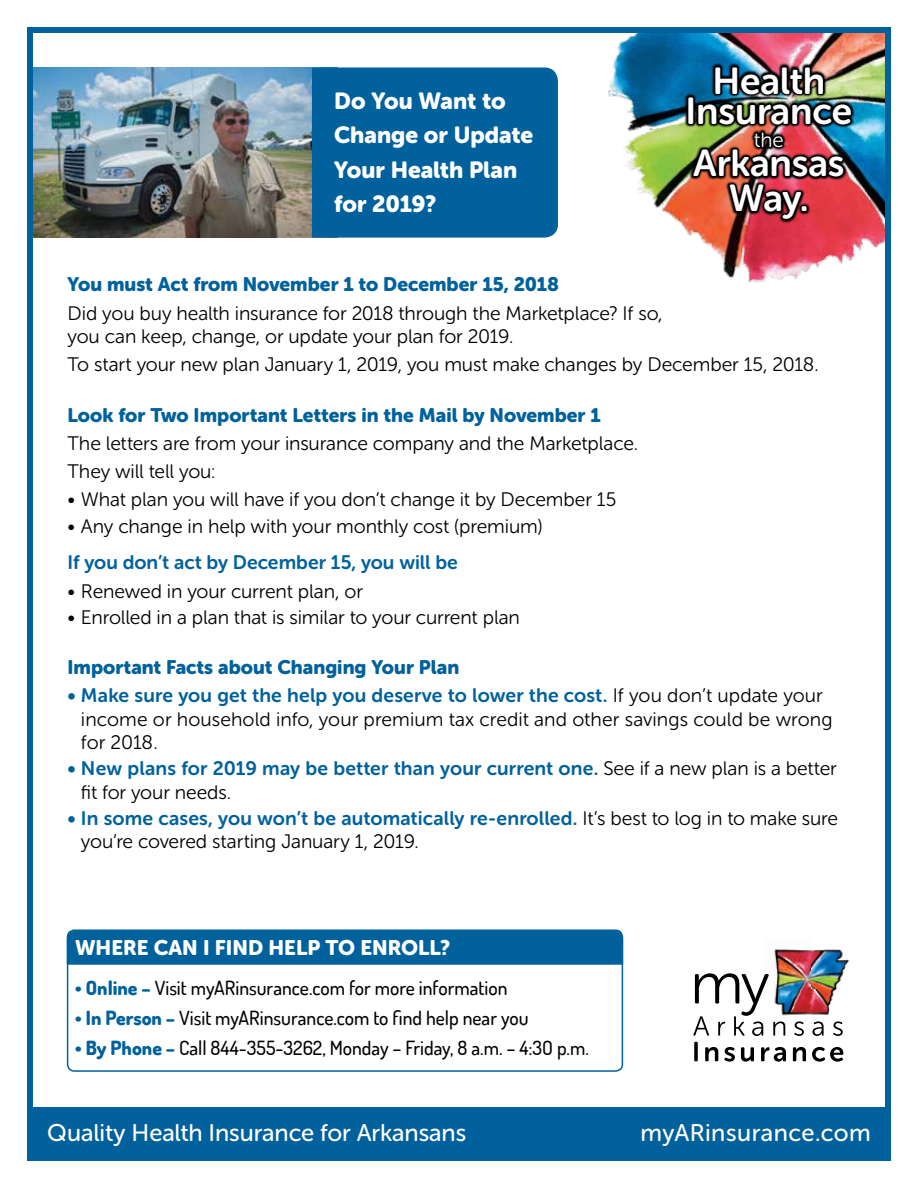
<style>
.page{position:relative;width:918px;height:1188px;background:#fff}
.page>*{position:absolute;margin:0;border:0;box-sizing:border-box;transform-origin:0 0}
.t1{font:37.35px/30.2px "Museo Sans Rounded 700";letter-spacing:-.005em;color:#fff;text-align:center}
.t2{font:24px "Museo Sans Rounded 500";color:#fff}
.t3{font:24px "Museo Sans Rounded 500";letter-spacing:.02em;color:#fff}
.t4{font:23.25px/34.5px "Museo Sans Rounded 900";color:#fff}
.t5{font:21px "Museo Sans Rounded 900";letter-spacing:.005em;color:#fff}
.t6{font:20.7px "Museo Sans Rounded 300";color:#fff}
.t7{font:19.5px/23.4px "Museo Sans Rounded 300";letter-spacing:-.005em;color:#000}
.t8{font:19.5px "Museo Sans Rounded 700";letter-spacing:.005em;color:#01619c}
.t9{font:500 19.5px "Dosis";color:#000}
.t10{font:19.5px "Museo Sans Rounded 900";color:#01619c}
.s1{font-family:"Museo Sans Rounded 300";color:#000}
.s2{font-weight:800;color:#01619c}
</style>
<div class="page">
<img style="left:34px;top:68px;width:278px;height:170px">
<div style="left:66px;top:930px;width:558px;height:35px;background:#01619c"></div>
<div style="left:67px;top:929px;width:556px;height:143px;border:2px solid #01619c;border-radius:7px"></div>
<img style="left:766px;top:939px;width:84px;height:77px">
<svg style="left:694px;top:1042px;width:4px;height:19px"></svg>
<svg style="left:705px;top:1047px;width:13px;height:14px"></svg>
<svg style="left:724px;top:1047px;width:11px;height:15px"></svg>
<svg style="left:741px;top:1047px;width:13px;height:15px"></svg>
<svg style="left:761px;top:1047px;width:25px;height:15px"></svg>
<svg style="left:793px;top:1047px;width:13px;height:14px"></svg>
<svg style="left:812px;top:1047px;width:31px;height:15px"></svg>
<svg style="left:693px;top:973px;width:92px;height:63px"></svg>
<svg style="left:794px;top:1021px;width:10px;height:15px"></svg>
<svg style="left:813px;top:1021px;width:11px;height:15px"></svg>
<svg style="left:833px;top:1021px;width:10px;height:15px"></svg>
<div style="left:27px;top:1107px;width:864px;height:54px;background:#01619c"></div>
<div style="left:312px;top:68px;width:246px;height:170px;background:#01619c"></div>
<img style="left:608px;top:34px;width:276px;height:249px">
<div style="left:27px;top:27px;width:864px;height:1134px;border:6px solid #01619c"></div>
<svg style="left:684px;top:63px;width:171px;height:161px;background:#8f7060"></svg>
<div style="left:687px;top:96px;width:8px;height:29px;border:3px solid #000;border-radius:2px"></div>
<img style="left:690px;top:64px;width:164px;height:158px">
<div style="left:801px;top:205px;width:7px;height:8px;border:3px solid #000;border-radius:2px"></div>
<p class="t4" style="left:334px;top:83px;width:200px">Do You Want to<br>Change or Update<br>Your Health Plan for 2019?</p>
<h1 class="t1" style="left:686px;top:66px;width:168px">Health<br>Insurance</h1>
<p class="t6" style="left:754px;top:128px;width:31px">the</p>
<h1 class="t1" style="left:693px;top:145px;width:153px;line-height:35.4px">Arkansas<br>Way.</h1>
<p class="t10" style="left:68px;top:273px;width:493px">You must Act from November 1 to December 15, 2018</p>
<p class="t7" style="left:68px;top:301px;width:597px">Did you buy health insurance for 2018 through the Marketplace? If so, you can keep, change, or update your plan for 2019.</p>
<p class="t7" style="left:68px;top:353px;width:753px">To start your new plan January 1, 2019, you must make changes by December 15, 2018.</p>
<p class="t10" style="left:68px;top:404px;width:535px">Look for Two Important Letters in the Mail by November 1</p>
<p class="t7" style="left:68px;top:429px;width:572px;line-height:28.2px">The letters are from your insurance company and the Marketplace.<br>They will tell you:</p>
<p class="t7" style="left:68px;top:488px;width:550px">• What plan you will have if you don’t change it by December 15</p>
<p class="t7" style="left:68px;top:514px;width:477px">• Any change in help with your monthly cost (premium)</p>
<p class="t8" style="left:68px;top:552px;width:392px">If you don’t act by December 15, you will be</p>
<p class="t7" style="left:68px;top:579px;width:297px">• Renewed in your current plan, or</p>
<p class="t7" style="left:68px;top:606px;width:454px">• Enrolled in a plan that is similar to your current plan</p>
<p class="t10" style="left:68px;top:656px;width:393px">Important Facts about Changing Your Plan</p>
<p class="t8" style="left:68px;top:685px;width:757px">• Make sure you get the help you deserve to lower the cost. <span class="s1">If you don’t update your</span></p>
<p class="t7" style="left:81px;top:708px;width:753px">income or household info, your premium tax credit and other savings could be wrong for 2018.</p>
<p class="t8" style="left:68px;top:758px;width:771px">• New plans for 2019 may be better than your current one. <span class="s1">See if a new plan is a better</span></p>
<p class="t7" style="left:81px;top:781px;width:152px">fit for your needs.</p>
<p class="t8" style="left:68px;top:807px;width:772px">• In some cases, you won’t be automatically re-enrolled. <span class="s1">It’s best to log in to make sure</span></p>
<p class="t7" style="left:81px;top:830px;width:339px">you’re covered starting January 1, 2019.</p>
<p class="t5" style="left:75px;top:936px;width:377px">WHERE CAN I FIND HELP TO ENROLL?</p>
<p class="t9" style="left:75px;top:975px;width:434px"><span class="s2">• Online –</span> Visit myARinsurance.com for more information</p>
<p class="t9" style="left:75px;top:1005px;width:455px"><span class="s2">• In Person –</span> Visit myARinsurance.com to find help near you</p>
<p class="t9" style="left:75px;top:1035px;width:515px"><span class="s2">• By Phone –</span> Call 844-355-3262, Monday – Friday, 8 a.m. – 4:3O p.m.</p>
<p class="t2" style="left:47px;top:1120px;width:421px">Quality Health Insurance for Arkansans</p>
<p class="t3" style="left:641px;top:1120px;width:232px">myARinsurance.com</p>
</div>
